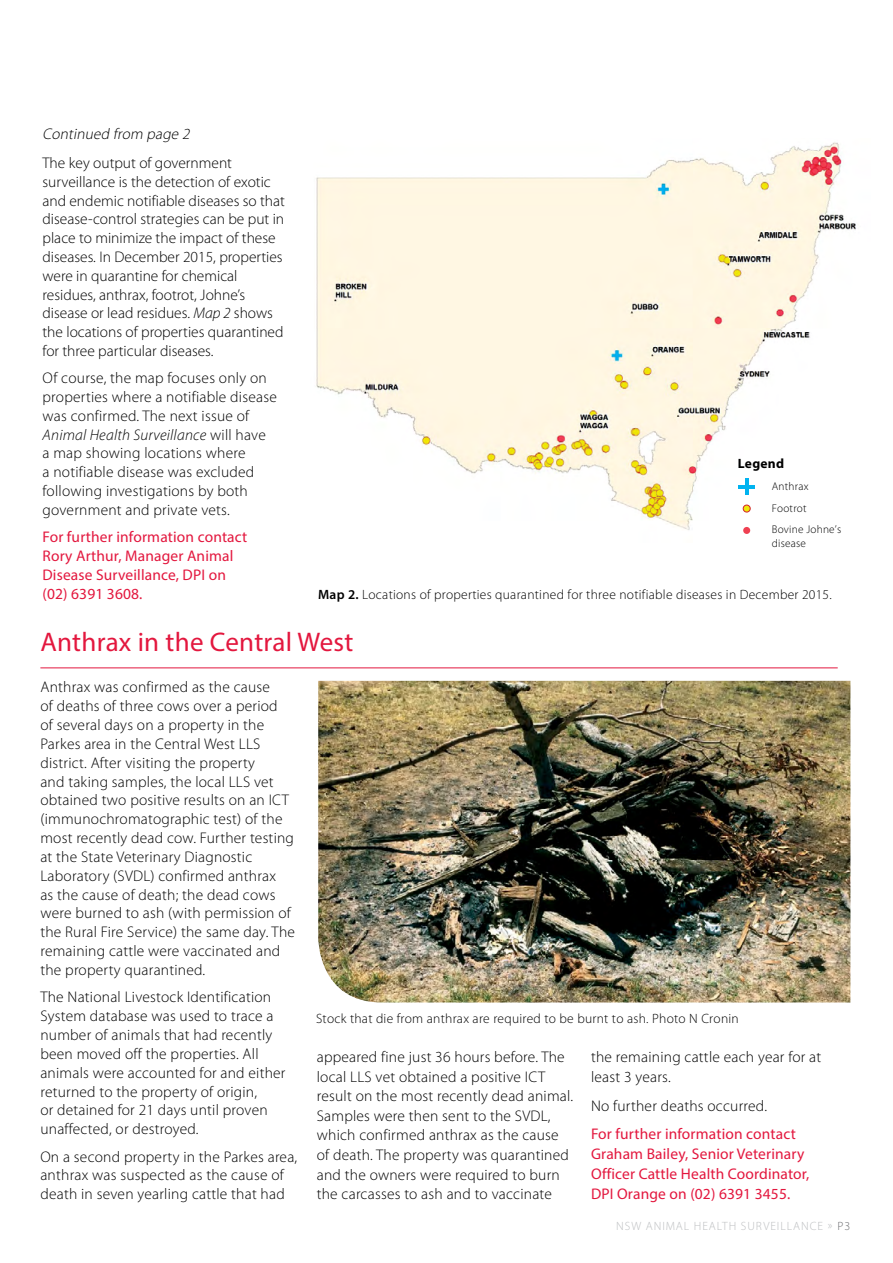
<style>
.page{position:relative;width:893px;height:1263px;background:#fff}
.page>*{position:absolute;margin:0;border:0;box-sizing:border-box;transform-origin:0 0}
.H1{font:27px "Myriad Pro";letter-spacing:.01em;color:#e3173e}
.text{font:300 15.45px/18.9px "Myriad Pro";letter-spacing:.015em;color:#000}
.text_contact{font:15.45px/18.8px "Myriad Pro";letter-spacing:.01em;color:#e3173e}
.t1{font:italic 300 15.45px "Myriad Pro";color:#000}
.t2{font:300 13.5px "Myriad Pro";letter-spacing:.02em;color:#000}
.t3{font:700 13.5px "Myriad Pro";letter-spacing:.02em;color:#000}
.t4{font:300 12px "Myriad Pro";letter-spacing:.08em;color:#bcbec0}
.t5{font:300 11.25px/21.6px "Myriad Pro";letter-spacing:.02em;color:#000}
.s1{font-style:italic}
.s2{font-weight:600}
.s3{color:#6d6e71}
</style>
<div class="page">
<img style="left:316px;top:142px;width:540px;height:392px">
<hr style="left:745px;top:478px;width:4px;height:17px;background:#00b3f0">
<hr style="left:739px;top:485px;width:16px;height:3px;background:#00b3f0">
<div style="left:743px;top:505px;width:7px;height:7px;background:#eee809;border-radius:50%"></div>
<div style="left:743px;top:505px;width:7px;height:7px;border:1px solid #d2232a;border-radius:50%"></div>
<div style="left:743px;top:527px;width:7px;height:7px;background:#ef4052;border-radius:50%"></div>
<hr style="left:40px;top:668px;width:798px;height:1px;background:#e3173e">
<img style="left:318px;top:681px;width:532px;height:321px">
<p class="t1" style="left:43px;top:125px;width:152px">Continued from page 2</p>
<p class="text" style="left:43px;top:153px;width:244px">The key output of government surveillance is the detection of exotic and endemic notifiable diseases so that disease-control strategies can be put in place to minimize the impact of these diseases. In December 2015, properties were in quarantine for chemical residues, anthrax, footrot, Johne’s disease or lead residues. <span class="s1">Map 2</span> shows the locations of properties quarantined for three particular diseases.</p>
<p class="text" style="left:43px;top:369px;width:236px">Of course, the map focuses only on properties where a notifiable disease was confirmed. The next issue of <span class="s1">Animal Health Surveillance</span> will have<br>a map showing locations where<br>a notifiable disease was excluded following investigations by both government and private vets.</p>
<p class="text_contact" style="left:43px;top:527px;width:206px">For further information contact<br>Rory Arthur, Manager Animal<br>Disease Surveillance, DPI on (02) 6391 3608.</p>
<p class="t3" style="left:738px;top:454px;width:48px">Legend</p>
<p class="t5" style="left:772px;top:475px;width:71px">Anthrax<br>Footrot<br>Bovine Johne’s</p>
<p class="t5" style="left:772px;top:532px;width:36px">disease</p>
<p class="t2" style="left:318px;top:586px;width:515px"><span class="s2">Map 2.</span> Locations of properties quarantined for three notifiable diseases in December 2015.</p>
<h1 class="H1" style="left:40px;top:625px;width:315px">Anthrax in the Central West</h1>
<p class="text" style="left:40px;top:678px;width:256px">Anthrax was confirmed as the cause<br>of deaths of three cows over a period<br>of several days on a property in the Parkes area in the Central West LLS district. After visiting the property<br>and taking samples, the local LLS vet obtained two positive results on an ICT (immunochromatographic test) of the most recently dead cow. Further testing at the State Veterinary Diagnostic Laboratory (SVDL) confirmed anthrax<br>as the cause of death; the dead cows were burned to ash (with permission of the Rural Fire Service) the same day. The remaining cattle were vaccinated and the property quarantined.</p>
<p class="text" style="left:40px;top:987px;width:247px">The National Livestock Identification System database was used to trace a number of animals that had recently been moved off the properties. All animals were accounted for and either returned to the property of origin,<br>or detained for 21 days until proven unaffected, or destroyed.</p>
<p class="text" style="left:40px;top:1147px;width:258px">On a second property in the Parkes area, anthrax was suspected as the cause of death in seven yearling cattle that had</p>
<p class="t2" style="left:316px;top:1010px;width:424px">Stock that die from anthrax are required to be burnt to ash. Photo N Cronin</p>
<p class="text" style="left:317px;top:1047px;width:258px;line-height:19.6px">appeared fine just 36 hours before. The local LLS vet obtained a positive ICT result on the most recently dead animal.<br>Samples were then sent to the SVDL, which confirmed anthrax as the cause of death. The property was quarantined and the owners were required to burn the carcasses to ash and to vaccinate</p>
<p class="text" style="left:591px;top:1046px;width:232px;line-height:20.1px">the remaining cattle each year for at least 3 years.</p>
<p class="text" style="left:591px;top:1096px;width:177px">No further deaths occurred.</p>
<p class="text_contact" style="left:591px;top:1123px;width:220px;line-height:20.1px">For further information contact Graham Bailey, Senior Veterinary Officer Cattle Health Coordinator, DPI Orange on (02) 6391 3455.</p>
<p class="t4" style="left:616px;top:1219px;width:236px">NSW ANIMAL HEALTH SURVEILLANCE » <span class="s3">P3</span></p>
</div>
